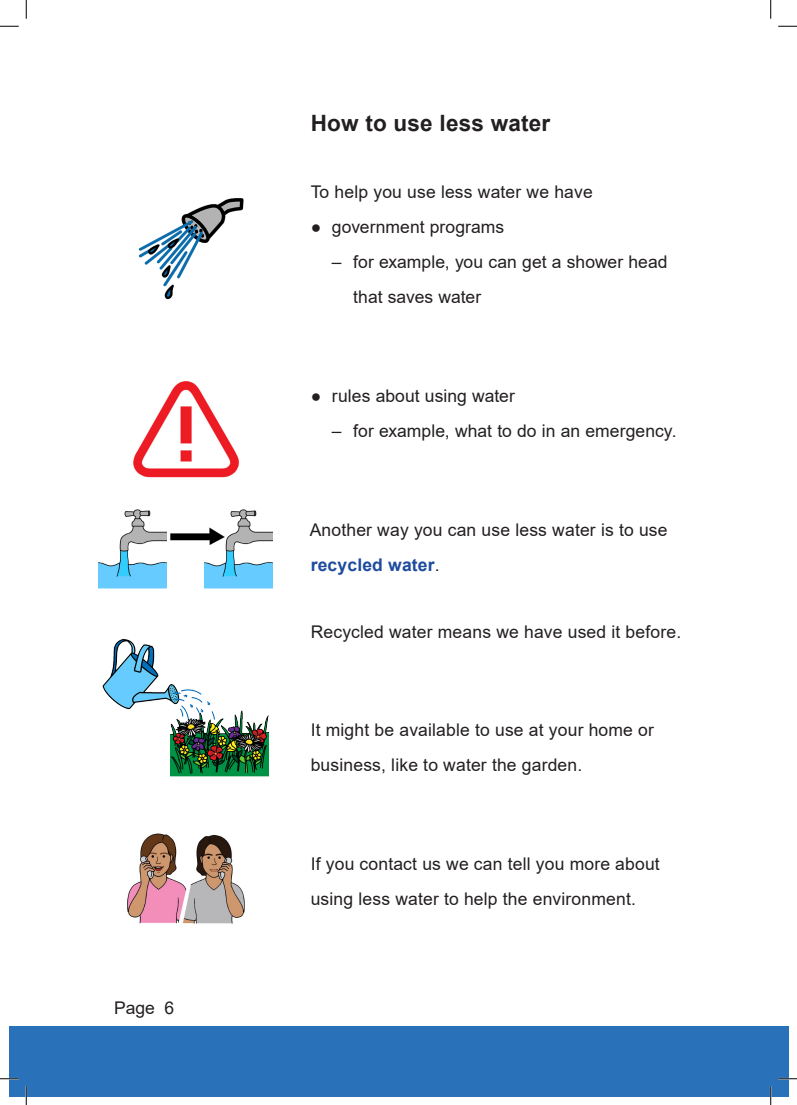
<style>
.page{position:relative;width:797px;height:1105px;background:#fff}
.page>*{position:absolute;margin:0;border:0;box-sizing:border-box;transform-origin:0 0}
.Heading_1_-_size_18_BOLD{font:700 22.5px "Arial";letter-spacing:.01em;color:#231f20}
.Body_2_line_space{font:17.5px/35px "Arial";letter-spacing:.01em;color:#231f20}
.Body_1_line_space{font:17.5px/35px "Arial";letter-spacing:.01em;color:#231f20}
.Body_0_line_space{font:17.5px "Arial";letter-spacing:.01em;color:#231f20}
.s1{font-weight:700;color:#1e4b9d}
</style>
<div class="page">
<div style="left:9px;top:1025px;width:779px;height:71px;background:#2972b9"></div>
<img style="left:138px;top:198px;width:106px;height:102px">
<img style="left:133px;top:381px;width:106px;height:97px">
<img style="left:205px;top:509px;width:68px;height:80px">
<img style="left:99px;top:509px;width:68px;height:80px">
<img style="left:170px;top:526px;width:63px;height:25px">
<img style="left:102px;top:639px;width:91px;height:71px">
<img style="left:168px;top:690px;width:101px;height:87px">
<img style="left:127px;top:833px;width:118px;height:91px">
<svg style="left:0;top:25px;width:19px;height:2px"></svg>
<svg style="left:778px;top:25px;width:19px;height:2px"></svg>
<svg style="left:0;top:1078px;width:19px;height:1px"></svg>
<svg style="left:778px;top:1078px;width:19px;height:1px"></svg>
<svg style="left:25px;top:0;width:2px;height:19px"></svg>
<svg style="left:25px;top:1086px;width:2px;height:19px"></svg>
<svg style="left:770px;top:0;width:1px;height:19px"></svg>
<svg style="left:770px;top:1086px;width:1px;height:19px"></svg>
<p class="Body_2_line_space" style="left:114px;top:990px;width:62px">Page 6</p>
<p class="Heading_1_-_size_18_BOLD" style="left:311px;top:107px;width:241px">How to use less water</p>
<p class="Body_0_line_space" style="left:311px;top:180px;width:284px">To help you use less water we have</p>
<p class="Body_2_line_space" style="left:311px;top:209px;width:195px">● government programs</p>
<p class="Body_2_line_space" style="left:353px;top:244px;width:316px;text-indent:-21px">– for example, you can get a shower head that saves water</p>
<p class="Body_2_line_space" style="left:311px;top:378px;width:206px">● rules about using water</p>
<p class="Body_2_line_space" style="left:332px;top:413px;width:346px">– for example, what to do in an emergency.</p>
<p class="Body_1_line_space" style="left:310px;top:512px;width:359px">Another way you can use less water is to use <span class="s1">recycled water</span>.</p>
<p class="Body_2_line_space" style="left:311px;top:614px;width:372px">Recycled water means we have used it before.</p>
<p class="Body_2_line_space" style="left:311px;top:713px;width:345px">It might be available to use at your home or business, like to water the garden.</p>
<p class="Body_2_line_space" style="left:311px;top:846px;width:350px">If you contact us we can tell you more about using less water to help the environment.</p>
</div>
